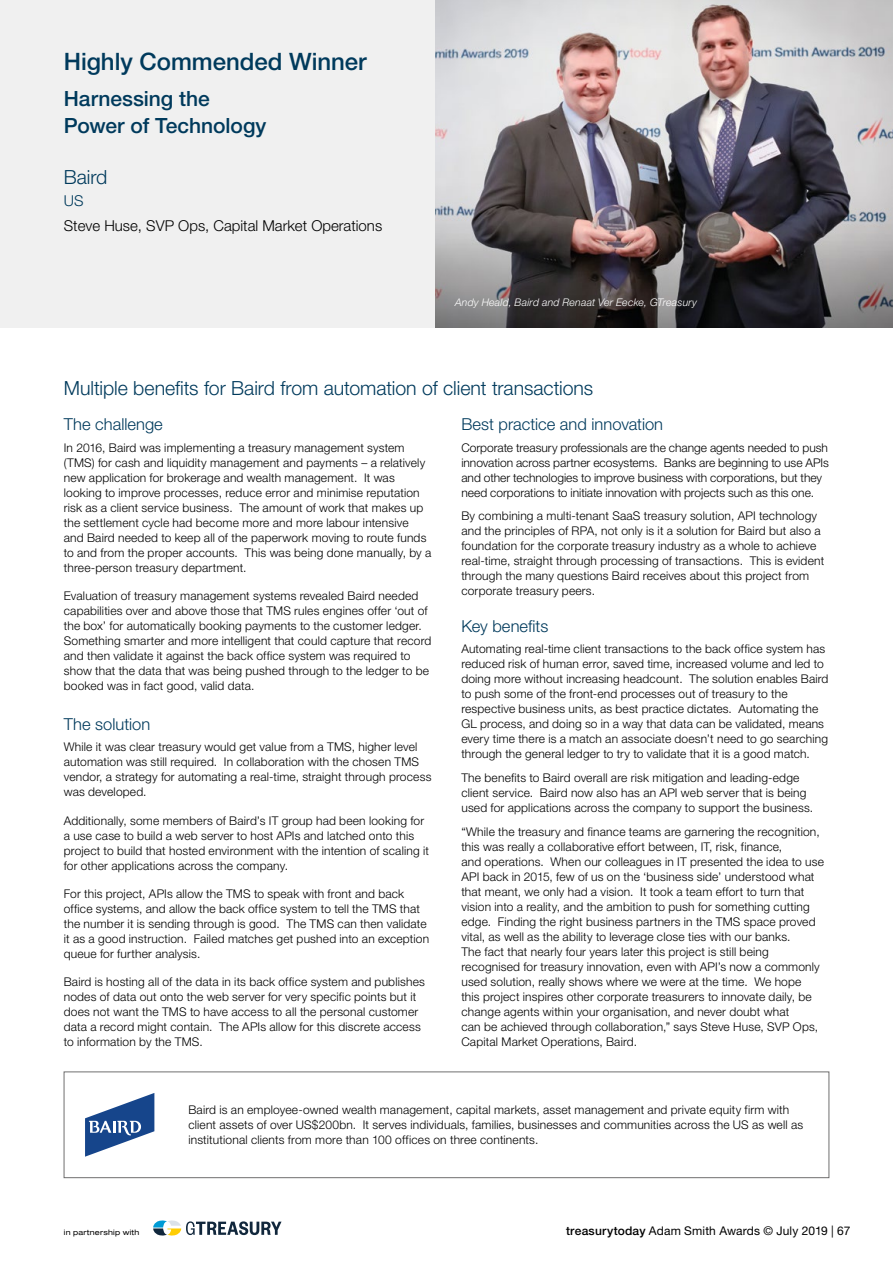
<style>
.page{position:relative;width:893px;height:1263px;background:#fff}
.page>*{position:absolute;margin:0;border:0;box-sizing:border-box;transform-origin:0 0}
.t1{font:500 24px "Helvetica Neue LT Std";color:#003a5c}
.t2{font:500 21px/27px "Helvetica Neue LT Std";color:#003a5c}
.t3{font:300 19.5px "Helvetica Neue LT Std";color:#003a5c}
.t4{font:300 16.5px "Helvetica Neue LT Std";color:#003a5c}
.t5{font:300 15px "Helvetica Neue LT Std";color:#000}
.t6{font:300 15px "Helvetica Neue LT Std";color:#003a5c}
.t7{font:300 12px/15px "Helvetica Neue LT Std";letter-spacing:.015em;color:#000}
.t8{font:12px "Helvetica Neue LT Std";letter-spacing:.01em;color:#000}
.t9{font:italic 300 10.5px "Helvetica Neue LT Std";letter-spacing:.015em;color:#fff}
.t10{font:expanded 7.5px "Helvetica Neue LT Std";letter-spacing:.03em;color:#000}
.s1{font-weight:500}
</style>
<div class="page">
<div style="left:0;top:0;width:446px;height:327px;background:#f0f0f0"></div>
<img style="left:436px;top:0;width:457px;height:327px">
<div style="left:64px;top:1071px;width:765px;height:107px;border:1px solid #706f6f"></div>
<svg style="left:85px;top:1093px;width:69px;height:64px"></svg>
<svg style="left:153px;top:1220px;width:128px;height:15px"></svg>
<h1 class="t1" style="left:64px;top:47px;width:304px">Highly Commended Winner</h1>
<h2 class="t2" style="left:64px;top:85px;width:204px">Harnessing the<br>Power of Technology</h2>
<h3 class="t3" style="left:64px;top:165px;width:45px">Baird</h3>
<p class="t6" style="left:64px;top:192px;width:21px">US</p>
<p class="t5" style="left:64px;top:217px;width:320px">Steve Huse, SVP Ops, Capital Market Operations</p>
<p class="t9" style="left:455px;top:296px;width:244px">Andy Heald, Baird and Renaat Ver Eecke, GTreasury</p>
<h3 class="t3" style="left:64px;top:376px;width:531px">Multiple benefits for Baird from automation of client transactions</h3>
<h3 class="t4" style="left:64px;top:414px;width:101px">The challenge</h3>
<p class="t7" style="left:64px;top:439px;width:369px">In 2016, Baird was implementing a treasury management system (TMS) for cash and liquidity management and payments – a relatively new application for brokerage and wealth management. It was looking to improve processes, reduce error and minimise reputation risk as a client service business. The amount of work that makes up the settlement cycle had become more and more labour intensive and Baird needed to keep all of the paperwork moving to route funds to and from the proper accounts. This was being done manually, by a three-person treasury department.</p>
<p class="t7" style="left:64px;top:588px;width:369px">Evaluation of treasury management systems revealed Baird needed capabilities over and above those that TMS rules engines offer ‘out of the box’ for automatically booking payments to the customer ledger.<br>Something smarter and more intelligent that could capture that record and then validate it against the back office system was required to show that the data that was being pushed through to the ledger to be booked was in fact good, valid data.</p>
<h3 class="t4" style="left:64px;top:714px;width:88px">The solution</h3>
<p class="t7" style="left:64px;top:739px;width:369px">While it was clear treasury would get value from a TMS, higher level automation was still required. In collaboration with the chosen TMS vendor, a strategy for automating a real-time, straight through process was developed.</p>
<p class="t7" style="left:64px;top:813px;width:367px">Additionally, some members of Baird’s IT group had been looking for a use case to build a web server to host APIs and latched onto this project to build that hosted environment with the intention of scaling it for other applications across the company.</p>
<p class="t7" style="left:64px;top:886px;width:367px">For this project, APIs allow the TMS to speak with front and back office systems, and allow the back office system to tell the TMS that the number it is sending through is good. The TMS can then validate it as a good instruction. Failed matches get pushed into an exception queue for further analysis.</p>
<p class="t7" style="left:64px;top:974px;width:363px">Baird is hosting all of the data in its back office system and publishes nodes of data out onto the web server for very specific points but it does not want the TMS to have access to all the personal customer data a record might contain. The APIs allow for this discrete access to information by the TMS.</p>
<h3 class="t4" style="left:461px;top:414px;width:203px">Best practice and innovation</h3>
<p class="t7" style="left:461px;top:439px;width:369px">Corporate treasury professionals are the change agents needed to push innovation across partner ecosystems. Banks are beginning to use APIs and other technologies to improve business with corporations, but they need corporations to initiate innovation with projects such as this one.</p>
<p class="t7" style="left:461px;top:508px;width:364px">By combining a multi-tenant SaaS treasury solution, API technology and the principles of RPA, not only is it a solution for Baird but also a foundation for the corporate treasury industry as a whole to achieve real-time, straight through processing of transactions. This is evident through the many questions Baird receives about this project from corporate treasury peers.</p>
<h3 class="t4" style="left:461px;top:616px;width:88px">Key benefits</h3>
<p class="t7" style="left:461px;top:641px;width:369px">Automating real-time client transactions to the back office system has reduced risk of human error, saved time, increased volume and led to doing more without increasing headcount. The solution enables Baird to push some of the front-end processes out of treasury to the respective business units, as best practice dictates. Automating the GL process, and doing so in a way that data can be validated, means every time there is a match an associate doesn’t need to go searching through the general ledger to try to validate that it is a good match.</p>
<p class="t7" style="left:461px;top:770px;width:353px">The benefits to Baird overall are risk mitigation and leading-edge client service. Baird now also has an API web server that is being used for applications across the company to support the business.</p>
<p class="t7" style="left:461px;top:824px;width:364px">“While the treasury and finance teams are garnering the recognition, this was really a collaborative effort between, IT, risk, finance,<br>and operations. When our colleagues in IT presented the idea to use API back in 2015, few of us on the ‘business side’ understood what that meant, we only had a vision. It took a team effort to turn that vision into a reality, and the ambition to push for something cutting edge. Finding the right business partners in the TMS space proved vital, as well as the ability to leverage close ties with our banks.<br>The fact that nearly four years later this project is still being recognised for treasury innovation, even with API’s now a commonly used solution, really shows where we were at the time. We hope<br>this project inspires other corporate treasurers to innovate daily, be change agents within your organisation, and never doubt what<br>can be achieved through collaboration,” says Steve Huse, SVP Ops, Capital Market Operations, Baird.</p>
<p class="t7" style="left:188px;top:1102px;width:616px">Baird is an employee-owned wealth management, capital markets, asset management and private equity firm with client assets of over US$200bn. It serves individuals, families, businesses and communities across the US as well as institutional clients from more than 100 offices on three continents.</p>
<p class="t10" style="left:64px;top:1228px;width:77px">in partnership with</p>
<p class="t8" style="left:566px;top:1224px;width:286px"><span class="s1">treasurytoday</span> Adam Smith Awards © July 2019 | 67</p>
</div>
